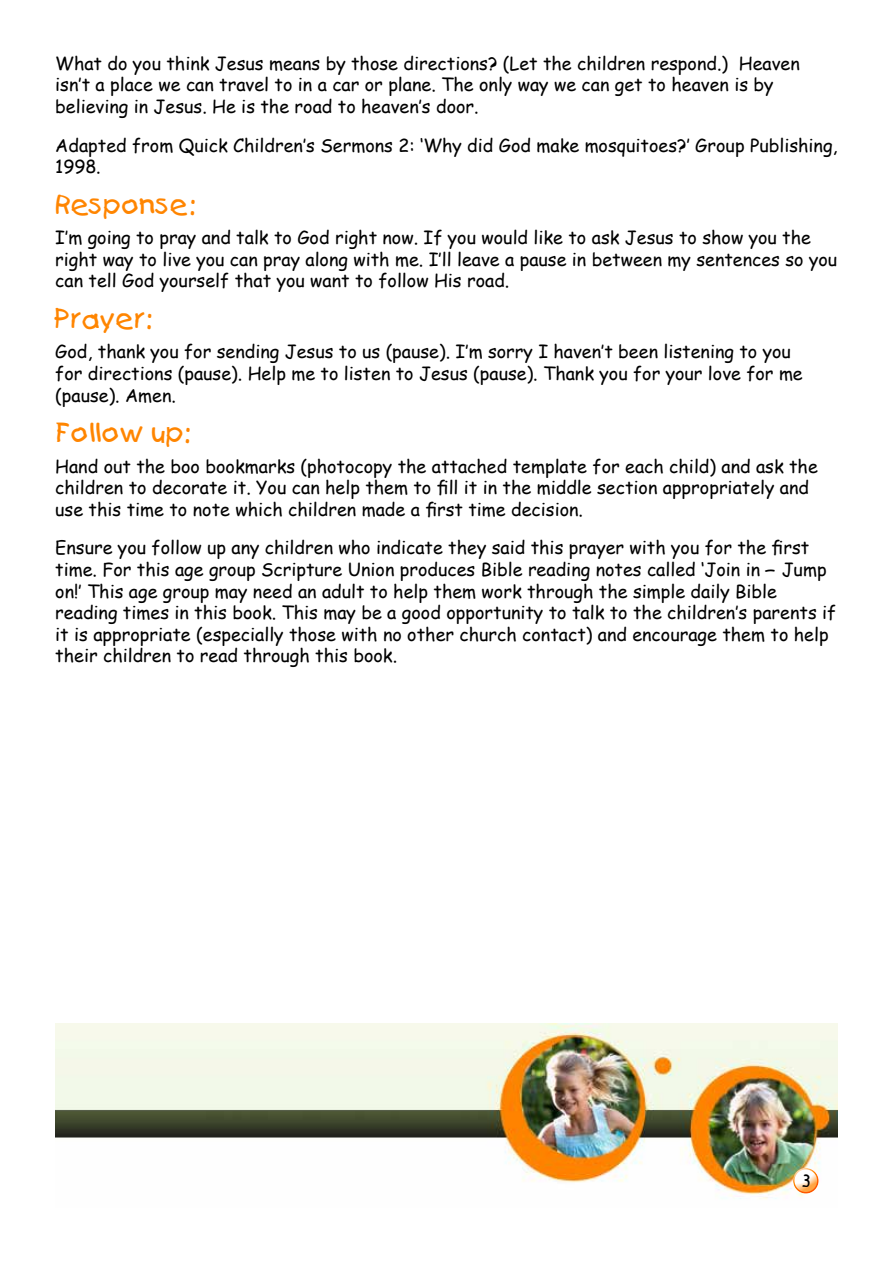
<style>
.page{position:relative;width:893px;height:1263px;background:#fff}
.page>*{position:absolute;margin:0;border:0;box-sizing:border-box;transform-origin:0 0}
.t1{font:27px "Kids Plain";color:#ff8500}
.t2{font:18px/21.6px "Comic Sans MS";color:#000}
.t3{font:18px "Kids Plain";color:#000}
.s1{font-family:"Kids Plain"}
</style>
<div class="page">
<img style="left:55px;top:1023px;width:783px;height:176px">
<div style="left:791px;top:1166px;width:28px;height:20px;background:#fff;opacity:.75"></div>
<div style="left:791px;top:1170px;width:28px;height:25px;background:#ff8500;opacity:.75"></div>
<p class="t2" style="left:55px;top:52px;width:746px">What do you think Jesus means by those directions? (Let the children respond.) Heaven isn’t a place we can travel to in a car or plane. The only way we can get to heaven is by believing in Jesus. He is the road to heaven’s door.</p>
<p class="t2" style="left:55px;top:134px;width:784px">Adapted from Quick Children’s Sermons 2: ‘Why did God make mosquitoes?’ Group Publishing,<br>1998.</p>
<h1 class="t1" style="left:55px;top:188px;width:140px">Response:</h1>
<p class="t2" style="left:55px;top:226px;width:783px">I’m going to pray and talk to God right now. If you would like to ask Jesus to show you the right way to live you can pray along with me. I’ll leave a pause in between my sentences so you can tell God yourself that you want to follow His road.</p>
<h1 class="t1" style="left:55px;top:302px;width:96px">Prayer:</h1>
<p class="t2" style="left:55px;top:340px;width:749px">God, thank you for sending Jesus to us (pause). I’m sorry I haven’t been listening to you for directions (pause). Help me to listen to Jesus (pause). Thank you for your love for me (pause). Amen.</p>
<h1 class="t1" style="left:55px;top:416px;width:135px">Follow up:</h1>
<p class="t2" style="left:55px;top:455px;width:764px">Hand out the boo bookmarks (photocopy the attached template for each child) and ask the children to decorate it. You can help them to fill it in the middle section appropriately and use this time to note which children made a first time decision.</p>
<p class="t2" style="left:55px;top:536px;width:783px">Ensure you follow up any children who indicate they said this prayer with you for the first time. For this age group Scripture Union produces Bible reading notes called ‘Join in <span class="s1">–</span> Jump on!’ This age group may need an adult to help them work through the simple daily Bible reading times in this book. This may be a good opportunity to talk to the children’s parents if it is appropriate (especially those with no other church contact) and encourage them to help their children to read through this book.</p>
<p class="t3" style="left:802px;top:1169px;width:10px">3</p>
</div>
